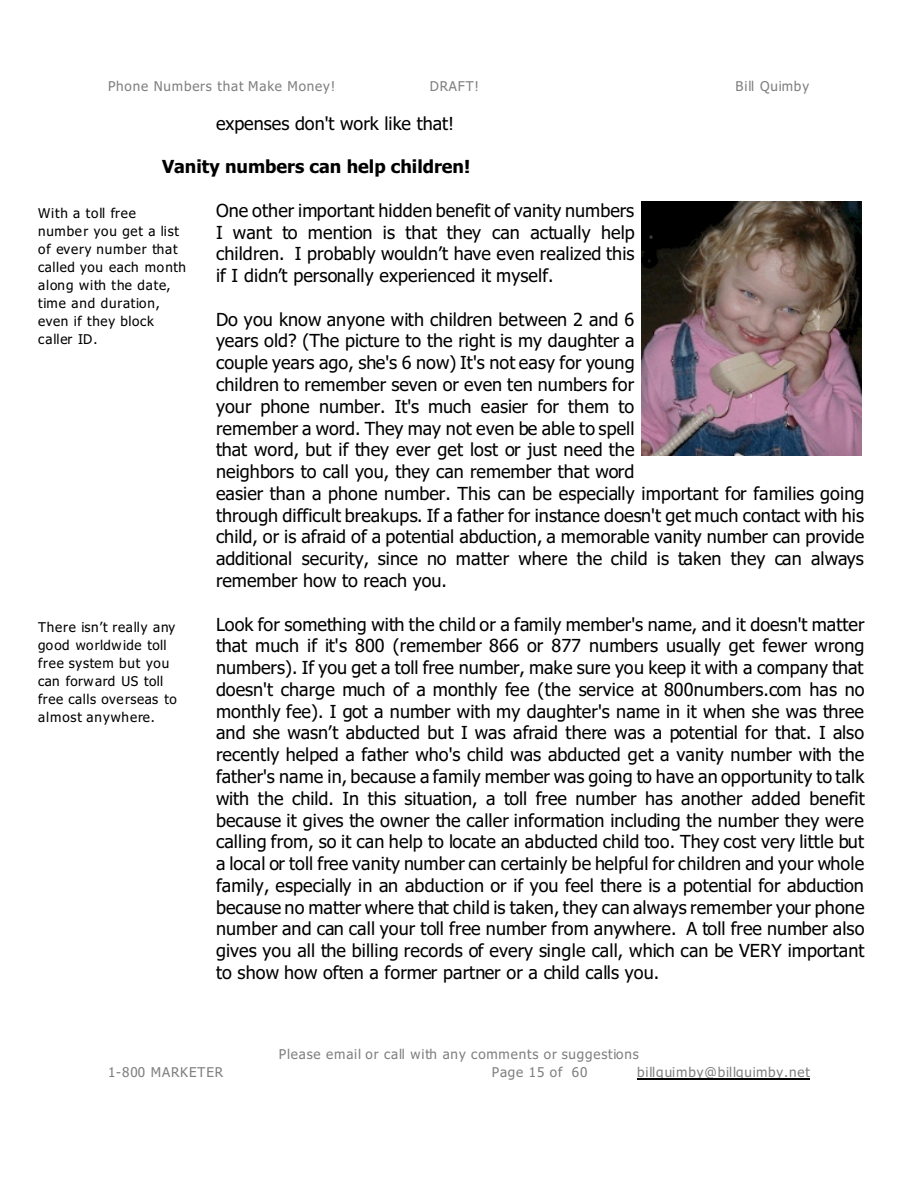
<style>
.page{position:relative;width:918px;height:1188px;background:#fff}
.page>*{position:absolute;margin:0;border:0;box-sizing:border-box;transform-origin:0 0}
.t1{font:18px/21.8px "Tahoma";letter-spacing:.005em;color:#000;text-align:justify}
.t2{font:700 18px "Tahoma";color:#000}
.t3{font:13.5px/18px "Tahoma";letter-spacing:.055em;color:#000}
.t4{font:13.5px "Tahoma";letter-spacing:.06em;color:#808080}
.t5{font:italic 13.5px "Tahoma";letter-spacing:.06em;color:#808080}
</style>
<div class="page">
<hr style="left:637px;top:1079px;width:173px;height:1px;background:#000">
<img style="left:641px;top:202px;width:221px;height:253px">
<p class="t5" style="left:108px;top:80px;width:229px">Phone Numbers that Make Money!</p>
<p class="t5" style="left:430px;top:80px;width:51px">DRAFT!</p>
<p class="t5" style="left:736px;top:80px;width:75px">Bill Quimby</p>
<p class="t1" style="left:216px;top:114px;width:240px">expenses don't work like that!</p>
<p class="t2" style="left:162px;top:159px;width:310px">Vanity numbers can help children!</p>
<p class="t1" style="left:216px;top:201px;width:420px">One other important hidden benefit of vanity numbers I want to mention is that they can actually help children. I probably wouldn’t have even realized this if I didn’t personally experienced it myself.</p>
<p class="t1" style="left:216px;top:310px;width:650px;text-align:left">Do you know anyone with children between 2 and 6<br>years old? (The picture to the right is my daughter a<br>couple years ago, she's 6 now) It's not easy for young<br>children to remember seven or even ten numbers for<br>your phone number. It's much easier for them to<br>remember a word. They may not even be able to spell<br>that word, but if they ever get lost or just need the<br>neighbors to call you, they can remember that word<br>easier than a phone number. This can be especially important for families going through difficult breakups. If a father for instance doesn't get much contact with his child, or is afraid of a potential abduction, a memorable vanity number can provide additional security, since no matter where the child is taken they can always remember how to reach you.</p>
<p class="t1" style="left:216px;top:615px;width:650px">Look for something with the child or a family member's name, and it doesn't matter that much if it's 800 (remember 866 or 877 numbers usually get fewer wrong numbers). If you get a toll free number, make sure you keep it with a company that doesn't charge much of a monthly fee (the service at 800numbers.com has no monthly fee). I got a number with my daughter's name in it when she was three and she wasn’t abducted but I was afraid there was a potential for that. I also recently helped a father who's child was abducted get a vanity number with the father's name in, because a family member was going to have an opportunity to talk with the child. In this situation, a toll free number has another added benefit because it gives the owner the caller information including the number they were calling from, so it can help to locate an abducted child too. They cost very little but a local or toll free vanity number can certainly be helpful for children and your whole family, especially in an abduction or if you feel there is a potential for abduction because no matter where that child is taken, they can always remember your phone number and can call your toll free number from anywhere. A toll free number also gives you all the billing records of every single call, which can be VERY important to show how often a former partner or a child calls you.</p>
<p class="t3" style="left:38px;top:205px;width:149px">With a toll free number you get a list of every number that called you each month along with the date, time and duration, even if they block caller ID.</p>
<p class="t3" style="left:38px;top:619px;width:140px">There isn’t really any good worldwide toll free system but you can forward US toll free calls overseas to almost anywhere.</p>
<p class="t4" style="left:279px;top:1049px;width:362px">Please email or call with any comments or suggestions</p>
<p class="t4" style="left:108px;top:1067px;width:117px">1-800 MARKETER</p>
<p class="t4" style="left:492px;top:1067px;width:97px">Page 15 of 60</p>
<p class="t4" style="left:637px;top:1067px;width:174px">billquimby@billquimby.net</p>
</div>
